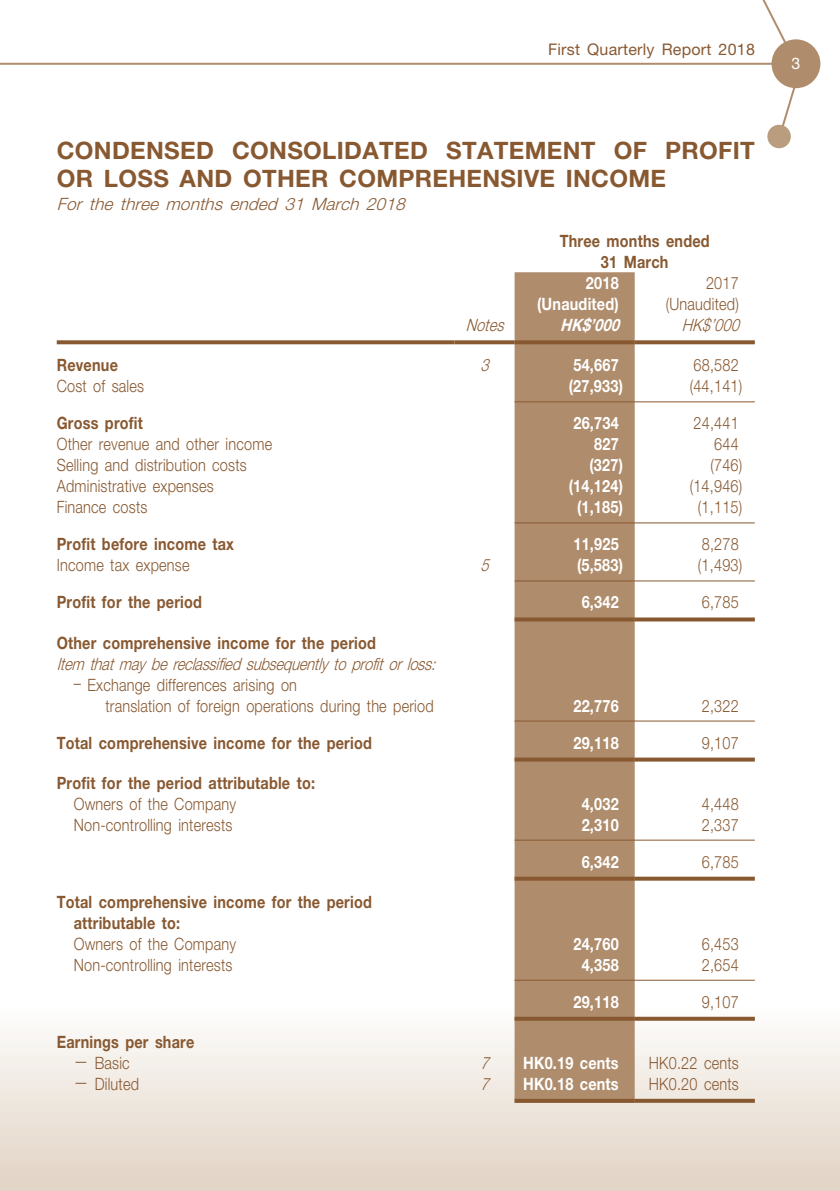
<style>
.page{position:relative;width:840px;height:1191px;background:#fff}
.page>*{position:absolute;margin:0;border:0;box-sizing:border-box;transform-origin:0 0}
._03_H1{font:700 24px/28px "Helvetica Neue LT Std";letter-spacing:.015em;color:#885931}
._15_Table_Stub{font:300 17px/21px "Helvetica Neue LT Std";letter-spacing:.015em;color:#885931;scale:.85 1}
._15_Table_Stub-2{font:700 17px/21px "Helvetica Neue LT Std";letter-spacing:.015em;color:#885931;scale:.85 1}
._01_Body_Text{font:700 17px "Helvetica Neue LT Std";letter-spacing:.015em;color:#fff;scale:.85 1}
._01_Body_Text-2{font:300 17px "Helvetica Neue LT Std";letter-spacing:.015em;color:#885931;scale:.85 1}
._15_Table_Stub-3{font:italic 300 17px "Helvetica Neue LT Std";color:#885931;scale:.85 1}
._11_P0{font:italic 300 17px "Helvetica Neue LT Std";color:#885931}
._01_Body_Text-3{font:700 17px/21px "Helvetica Neue LT Std";letter-spacing:.015em;color:#885931;text-align:center;scale:.85 1}
._01_Body_Text-4{font:italic 300 17px "Helvetica Neue LT Std";color:#885931;scale:.85 1}
._01_Body_Text-5{font:italic 700 17px "Helvetica Neue LT Std";color:#fff;scale:.85 1}
.t1{font:16px "Helvetica Neue LT Std";letter-spacing:.015em;color:#885931}
.t2{font:16px "Helvetica Neue LT Std";color:#fff}
</style>
<div class="page">
<svg style="left:0;top:0;width:786px;height:65px"></svg>
<div style="left:771px;top:39px;width:49px;height:49px;background:#af8d6c;border-radius:50%"></div>
<div style="left:0;top:1002px;width:839px;height:189px;background:linear-gradient(to bottom,#fdfdfc,#e1d3c4)"></div>
<svg style="left:775px;top:76px;width:25px;height:67px"></svg>
<div style="left:766px;top:125px;width:24px;height:23px;background:#ba9d7f;border-radius:50%"></div>
<svg style="left:514px;top:272px;width:120px;height:826px;background:#b8997c"></svg>
<svg style="left:57px;top:340px;width:397px;height:4px;background:#916540"></svg>
<svg style="left:454px;top:340px;width:60px;height:4px"></svg>
<svg style="left:514px;top:340px;width:120px;height:4px"></svg>
<svg style="left:634px;top:340px;width:120px;height:4px"></svg>
<hr style="left:514px;top:401px;width:120px;height:1px;background:#885931">
<hr style="left:634px;top:401px;width:120px;height:1px;background:#885931">
<hr style="left:514px;top:522px;width:120px;height:1px;background:#885931">
<hr style="left:634px;top:522px;width:120px;height:1px;background:#885931">
<hr style="left:514px;top:580px;width:120px;height:1px;background:#885931">
<hr style="left:634px;top:580px;width:120px;height:1px;background:#885931">
<svg style="left:514px;top:617px;width:120px;height:4px"></svg>
<svg style="left:634px;top:617px;width:120px;height:4px"></svg>
<hr style="left:514px;top:720px;width:120px;height:1px;background:#885931">
<hr style="left:634px;top:720px;width:120px;height:1px;background:#885931">
<svg style="left:514px;top:757px;width:120px;height:4px"></svg>
<svg style="left:634px;top:757px;width:120px;height:4px"></svg>
<hr style="left:514px;top:839px;width:120px;height:1px;background:#885931">
<hr style="left:634px;top:839px;width:120px;height:1px;background:#885931">
<svg style="left:514px;top:876px;width:120px;height:4px"></svg>
<svg style="left:634px;top:876px;width:120px;height:4px"></svg>
<hr style="left:514px;top:979px;width:120px;height:1px;background:#885931">
<hr style="left:634px;top:979px;width:120px;height:1px;background:#885931">
<svg style="left:514px;top:1016px;width:120px;height:4px"></svg>
<svg style="left:634px;top:1016px;width:120px;height:4px"></svg>
<svg style="left:514px;top:1098px;width:120px;height:4px"></svg>
<svg style="left:634px;top:1098px;width:120px;height:4px"></svg>
<p class="t1" style="left:547px;top:40px;width:208px">First Quarterly Report 2018</p>
<p class="_03_H1" style="left:57px;top:136px;width:699px">CONDENSED CONSOLIDATED STATEMENT OF PROFIT<br>OR LOSS AND OTHER COMPREHENSIVE INCOME</p>
<p class="_11_P0" style="left:57px;top:194px;width:354px">For the three months ended 31 March 2018</p>
<p class="_01_Body_Text-3" style="left:559px;top:230px;width:178px">Three months ended<br>31 March</p>
<p class="_01_Body_Text" style="left:585px;top:273px;width:40px">2018</p>
<p class="_01_Body_Text-2" style="left:705px;top:273px;width:40px">2017</p>
<p class="_01_Body_Text" style="left:537px;top:294px;width:97px">(Unaudited)</p>
<p class="_01_Body_Text-2" style="left:665px;top:294px;width:87px">(Unaudited)</p>
<p class="_01_Body_Text-4" style="left:465px;top:315px;width:52px">Notes</p>
<p class="_01_Body_Text-5" style="left:560px;top:315px;width:77px">HK$’000</p>
<p class="_01_Body_Text-4" style="left:681px;top:315px;width:75px">HK$’000</p>
<p class="_15_Table_Stub-2" style="left:57px;top:354px;width:73px">Revenue</p>
<p class="_01_Body_Text-4" style="left:480px;top:355px;width:17px">3</p>
<p class="_01_Body_Text" style="left:573px;top:355px;width:55px">54,667</p>
<p class="_01_Body_Text-2" style="left:693px;top:355px;width:55px">68,582</p>
<p class="_15_Table_Stub" style="left:57px;top:375px;width:104px">Cost of sales</p>
<p class="_01_Body_Text" style="left:568px;top:376px;width:65px">(27,933)</p>
<p class="_01_Body_Text-2" style="left:689px;top:376px;width:63px">(44,141)</p>
<p class="_15_Table_Stub-2" style="left:57px;top:412px;width:103px">Gross profit</p>
<p class="_01_Body_Text" style="left:573px;top:413px;width:55px">26,734</p>
<p class="_01_Body_Text-2" style="left:693px;top:413px;width:55px">24,441</p>
<p class="_15_Table_Stub" style="left:57px;top:433px;width:255px">Other revenue and other income</p>
<p class="_01_Body_Text" style="left:594px;top:434px;width:30px">827</p>
<p class="_01_Body_Text-2" style="left:714px;top:434px;width:30px">644</p>
<p class="_15_Table_Stub" style="left:57px;top:454px;width:225px">Selling and distribution costs</p>
<p class="_01_Body_Text" style="left:589px;top:455px;width:41px">(327)</p>
<p class="_01_Body_Text-2" style="left:710px;top:455px;width:39px">(746)</p>
<p class="_15_Table_Stub" style="left:57px;top:475px;width:186px">Administrative expenses</p>
<p class="_01_Body_Text" style="left:568px;top:476px;width:65px">(14,124)</p>
<p class="_01_Body_Text-2" style="left:689px;top:476px;width:63px">(14,946)</p>
<p class="_15_Table_Stub" style="left:57px;top:496px;width:108px">Finance costs</p>
<p class="_01_Body_Text" style="left:576px;top:497px;width:56px">(1,185)</p>
<p class="_01_Body_Text-2" style="left:697px;top:497px;width:54px">(1,115)</p>
<p class="_15_Table_Stub-2" style="left:57px;top:533px;width:210px">Profit before income tax</p>
<p class="_01_Body_Text" style="left:573px;top:534px;width:55px">11,925</p>
<p class="_01_Body_Text-2" style="left:701px;top:534px;width:45px">8,278</p>
<p class="_15_Table_Stub" style="left:57px;top:554px;width:158px">Income tax expense</p>
<p class="_01_Body_Text-4" style="left:480px;top:555px;width:17px">5</p>
<p class="_01_Body_Text" style="left:576px;top:555px;width:56px">(5,583)</p>
<p class="_01_Body_Text-2" style="left:697px;top:555px;width:54px">(1,493)</p>
<p class="_15_Table_Stub-2" style="left:57px;top:591px;width:172px">Profit for the period</p>
<p class="_01_Body_Text" style="left:581px;top:592px;width:45px">6,342</p>
<p class="_01_Body_Text-2" style="left:701px;top:592px;width:45px">6,785</p>
<p class="_15_Table_Stub-2" style="left:57px;top:631px;width:377px">Other comprehensive income for the period</p>
<p class="_15_Table_Stub-3" style="left:57px;top:653px;width:452px">Item thatmay bereclassifiedsubsequently toprofitorloss:</p>
<p class="_15_Table_Stub" style="left:105px;top:673px;width:387px;text-indent:-32px">– Exchange differences arising on<br>translation of foreign operations during the period</p>
<p class="_01_Body_Text" style="left:573px;top:695px;width:55px">22,776</p>
<p class="_01_Body_Text-2" style="left:701px;top:695px;width:45px">2,322</p>
<p class="_15_Table_Stub-2" style="left:57px;top:731px;width:372px">Total comprehensive income for the period</p>
<p class="_01_Body_Text" style="left:573px;top:732px;width:55px">29,118</p>
<p class="_01_Body_Text-2" style="left:701px;top:732px;width:45px">9,107</p>
<p class="_15_Table_Stub-2" style="left:57px;top:771px;width:305px">Profit for the period attributable to:</p>
<p class="_15_Table_Stub" style="left:74px;top:792px;width:192px">Owners of the Company</p>
<p class="_01_Body_Text" style="left:581px;top:793px;width:45px">4,032</p>
<p class="_01_Body_Text-2" style="left:701px;top:793px;width:45px">4,448</p>
<p class="_15_Table_Stub" style="left:74px;top:813px;width:188px">Non-controlling interests</p>
<p class="_01_Body_Text" style="left:581px;top:814px;width:45px">2,310</p>
<p class="_01_Body_Text-2" style="left:701px;top:814px;width:45px">2,337</p>
<p class="_01_Body_Text" style="left:581px;top:851px;width:45px">6,342</p>
<p class="_01_Body_Text-2" style="left:701px;top:851px;width:45px">6,785</p>
<p class="_15_Table_Stub-2" style="left:74px;top:890px;width:352px;text-indent:-17px">Total comprehensive income for the period attributable to:</p>
<p class="_15_Table_Stub" style="left:74px;top:932px;width:192px">Owners of the Company</p>
<p class="_01_Body_Text" style="left:573px;top:933px;width:55px">24,760</p>
<p class="_01_Body_Text-2" style="left:701px;top:933px;width:45px">6,453</p>
<p class="_15_Table_Stub" style="left:74px;top:953px;width:188px">Non-controlling interests</p>
<p class="_01_Body_Text" style="left:581px;top:954px;width:45px">4,358</p>
<p class="_01_Body_Text-2" style="left:701px;top:954px;width:45px">2,654</p>
<p class="_01_Body_Text" style="left:573px;top:991px;width:55px">29,118</p>
<p class="_01_Body_Text-2" style="left:701px;top:991px;width:45px">9,107</p>
<p class="_15_Table_Stub-2" style="left:57px;top:1030px;width:163px">Earnings per share</p>
<p class="_15_Table_Stub" style="left:74px;top:1051px;width:67px">— Basic</p>
<p class="_01_Body_Text-4" style="left:480px;top:1052px;width:17px">7</p>
<p class="_01_Body_Text" style="left:523px;top:1052px;width:114px">HK0.19 cents</p>
<p class="_01_Body_Text-2" style="left:648px;top:1052px;width:107px">HK0.22 cents</p>
<p class="_15_Table_Stub" style="left:74px;top:1072px;width:78px">— Diluted</p>
<p class="_01_Body_Text-4" style="left:480px;top:1073px;width:17px">7</p>
<p class="_01_Body_Text" style="left:523px;top:1073px;width:114px">HK0.18 cents</p>
<p class="_01_Body_Text-2" style="left:648px;top:1073px;width:107px">HK0.20 cents</p>
<p class="t2" style="left:791px;top:53px;width:10px">3</p>
</div>
